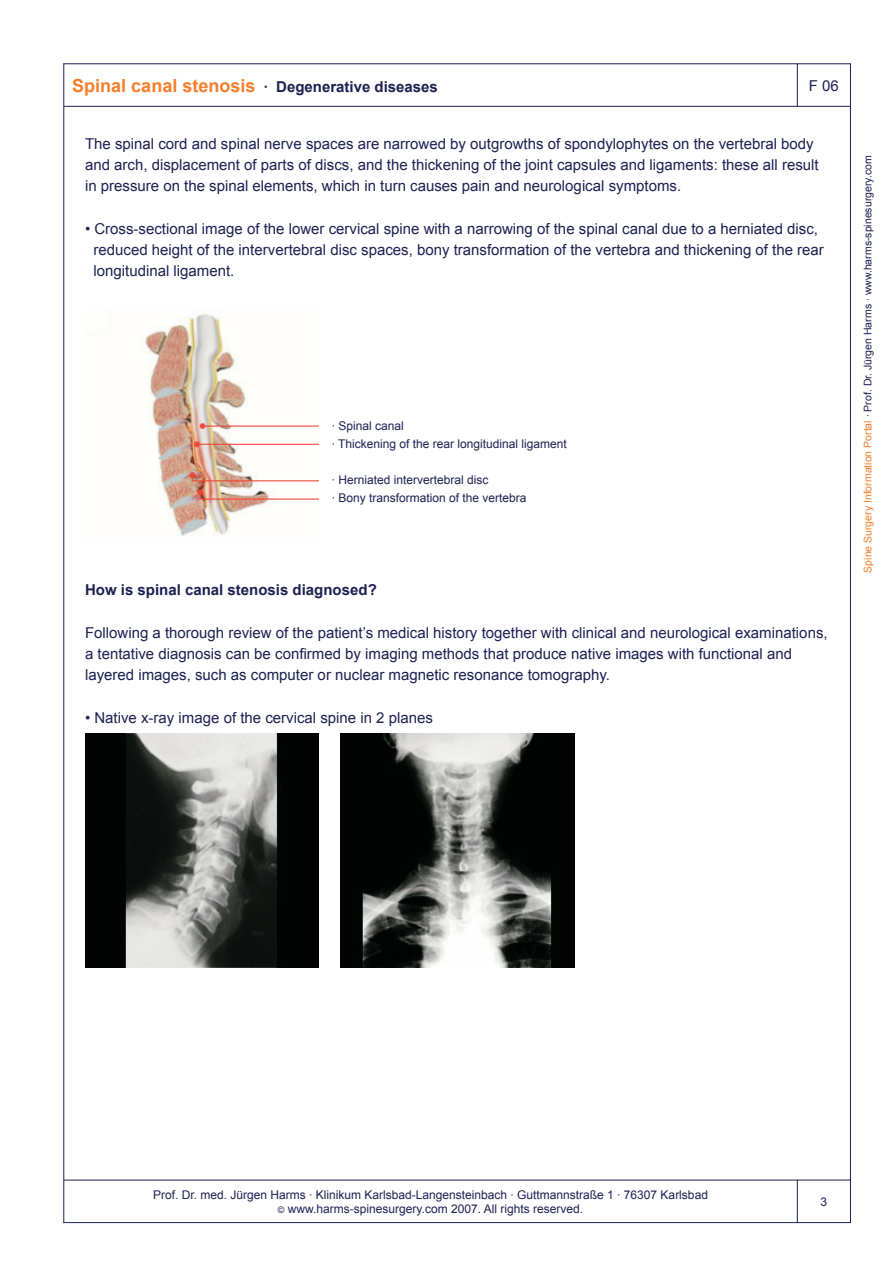
<style>
.page{position:relative;width:893px;height:1263px;background:#fff}
.page>*{position:absolute;margin:0;border:0;box-sizing:border-box;transform-origin:0 0}
.t1{font:15px/21.3px "Arial";color:#1c2152}
.t2{font:700 15px "Arial";color:#1c2152}
.t3{font:12px/18.1px "Arial";color:#1c2152}
.t4{font:10.5px "Arial";color:#1c2152}
.s1{font-size:18px;color:#f47e2b}
.s2{color:#f47e2b}
.s3{font-size:9px}
</style>
<div class="page">
<img style="left:100px;top:313px;width:219px;height:223px">
<img style="left:85px;top:733px;width:234px;height:234px">
<img style="left:340px;top:733px;width:234px;height:234px">
<hr style="left:64px;top:106px;width:733px;height:1px;background:#1c2152">
<hr style="left:64px;top:63px;width:733px;height:1px;background:#1c2152">
<hr style="left:850px;top:107px;width:1px;height:1073px;background:#1c2152">
<svg style="left:796px;top:63px;width:55px;height:44px"></svg>
<hr style="left:64px;top:1222px;width:733px;height:1px;background:#1c2152">
<hr style="left:64px;top:1180px;width:733px;height:1px;background:#1c2152">
<hr style="left:63px;top:64px;width:1px;height:1158px;background:#1c2152">
<div style="left:797px;top:1180px;width:54px;height:43px;border:1px solid #1c2152"></div>
<p class="t2" style="left:72px;top:76px;width:367px"><span class="s1">Spinal canal stenosis</span> · Degenerative diseases</p>
<p class="t1" style="left:809px;top:75px;width:32px">F 06</p>
<p class="t1" style="left:85px;top:133px;width:735px">The spinal cord and spinal nerve spaces are narrowed by outgrowths of spondylophytes on the vertebral body and arch, displacement of parts of discs, and the thickening of the joint capsules and ligaments: these all result in pressure on the spinal elements, which in turn causes pain and neurological symptoms.</p>
<p class="t1" style="left:94px;top:218px;width:732px;text-indent:-9px">• Cross-sectional image of the lower cervical spine with a narrowing of the spinal canal due to a herniated disc, reduced height of the intervertebral disc spaces, bony transformation of the vertebra and thickening of the rear longitudinal ligament.</p>
<p class="t3" style="left:332px;top:417px;width:237px">· Spinal canal<br>· Thickening of the rear longitudinal ligament</p>
<p class="t3" style="left:332px;top:471px;width:196px">· Herniated intervertebral disc<br>· Bony transformation of the vertebra</p>
<p class="t2" style="left:85px;top:580px;width:293px">How is spinal canal stenosis diagnosed?</p>
<p class="t1" style="left:85px;top:622px;width:744px">Following a thorough review of the patient’s medical history together with clinical and neurological examinations, a tentative diagnosis can be confirmed by imaging methods that produce native images with functional and layered images, such as computer or nuclear magnetic resonance tomography.</p>
<p class="t1" style="left:85px;top:707px;width:349px">• Native x-ray image of the cervical spine in 2 planes</p>
<p class="t4" style="left:861px;top:573px;width:419px;rotate:-90deg"><span class="s2">Spine Surgery Information Portal</span> · Prof. Dr. Jürgen Harms · www.harms-spinesurgery.com</p>
<p class="t3" style="left:153px;top:1187px;width:556px;line-height:14.4px;text-align:center">Prof. Dr. med. Jürgen Harms · Klinikum Karlsbad-Langensteinbach · Guttmannstraße 1 · 76307 Karlsbad <span class="s3">©</span> www.harms-spinesurgery.com 2007. All rights reserved.</p>
</div>
